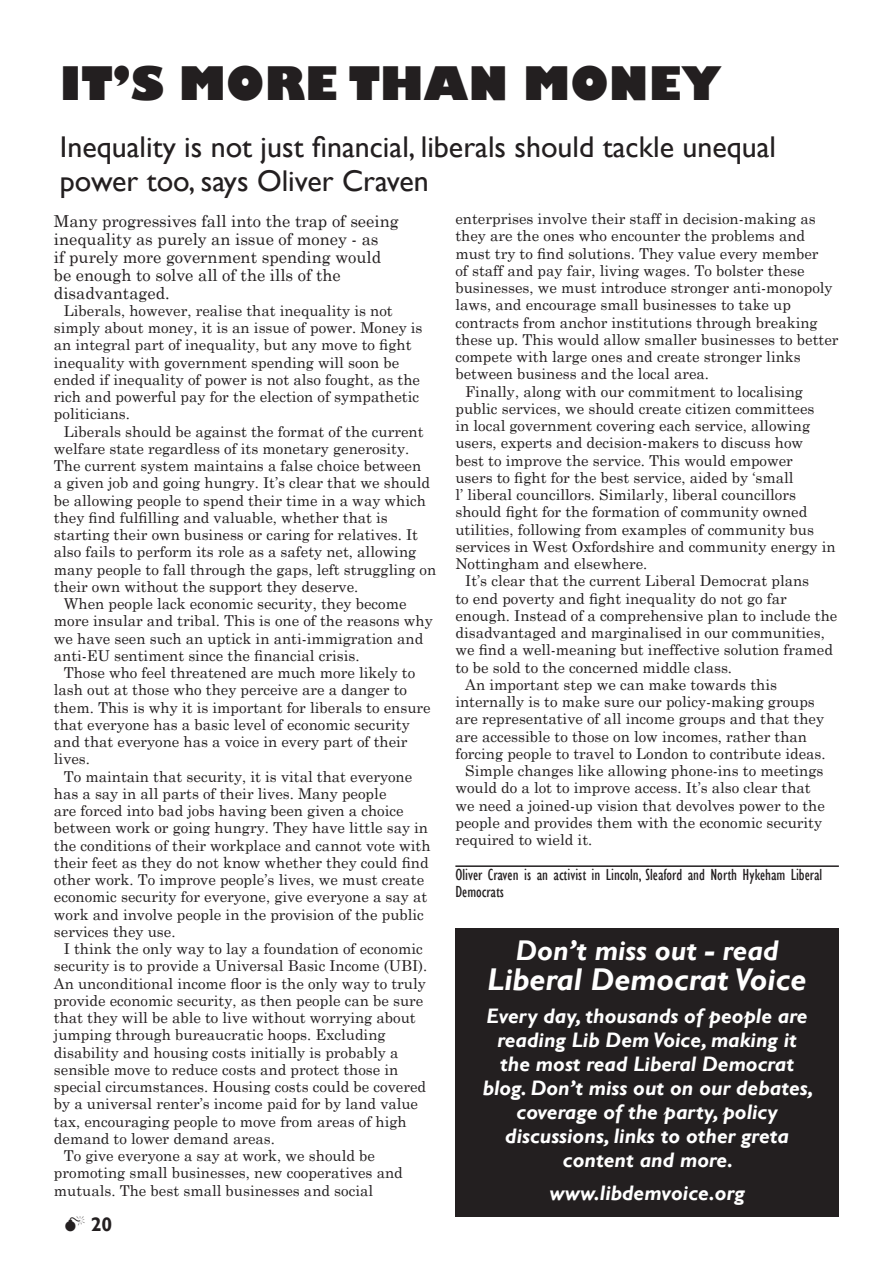
<style>
.page{position:relative;width:893px;height:1263px;background:#fff}
.page>*{position:absolute;margin:0;border:0;box-sizing:border-box;transform-origin:0 0}
.t1{font:800 45px "Gill Sans";color:#231f20}
.Lift_Out{font:italic 700 31.5px "Gill Sans";color:#fff}
.Crosshead{font:30px/34.5px "Gill Sans";color:#231f20}
.Lift_Out-2{font:italic 700 28.5px "Gill Sans";color:#fff}
.Lift_Out-3{font:italic 700 21px/24px "Gill Sans";color:#fff;text-align:center}
.t2{font:700 19.5px "Gill Sans";color:#231f20}
.First_Para{font:16.5px/18px "Century Schoolbook";color:#231f20}
.Collective{font:condensed 16.5px/17.2px "Gill Sans";color:#231f20}
.t3{font:15px/17.2px "Century Schoolbook";color:#231f20}
</style>
<div class="page">
<hr style="left:455px;top:865px;width:384px;height:2px;background:#231f20">
<div style="left:455px;top:928px;width:384px;height:288px;background:#231f20"></div>
<p class="t1" style="left:60px;top:55px;width:663px">IT’S MORE THAN MONEY</p>
<p class="Crosshead" style="left:60px;top:130px;width:718px">Inequality is not just financial, liberals should tackle unequal power too, says Oliver Craven</p>
<p class="First_Para" style="left:54px;top:210px;width:346px">Many progressives fall into the trap of seeing inequality as purely an issue of money - as<br>if purely more government spending would be enough to solve all of the ills of the disadvantaged.</p>
<p class="t3" style="left:54px;top:300px;width:370px;text-indent:10px">Liberals, however, realise that inequality is not simply about money, it is an issue of power. Money is an integral part of inequality, but any move to fight inequality with government spending will soon be ended if inequality of power is not also fought, as the rich and powerful pay for the election of sympathetic politicians.</p>
<p class="t3" style="left:54px;top:421px;width:384px;text-indent:10px">Liberals should be against the format of the current welfare state regardless of its monetary generosity.<br>The current system maintains a false choice between<br>a given job and going hungry. It’s clear that we should be allowing people to spend their time in a way which they find fulfilling and valuable, whether that is starting their own business or caring for relatives. It also fails to perform its role as a safety net, allowing many people to fall through the gaps, left struggling on their own without the support they deserve.</p>
<p class="t3" style="left:54px;top:594px;width:380px;text-indent:10px">When people lack economic security, they become more insular and tribal. This is one of the reasons why we have seen such an uptick in anti-immigration and anti-EU sentiment since the financial crisis.</p>
<p class="t3" style="left:54px;top:663px;width:378px;text-indent:10px">Those who feel threatened are much more likely to lash out at those who they perceive are a danger to them. This is why it is important for liberals to ensure that everyone has a basic level of economic security and that everyone has a voice in every part of their lives.</p>
<p class="t3" style="left:54px;top:766px;width:378px;text-indent:10px">To maintain that security, it is vital that everyone has a say in all parts of their lives. Many people<br>are forced into bad jobs having been given a choice between work or going hungry. They have little say in the conditions of their workplace and cannot vote with their feet as they do not know whether they could find other work. To improve people’s lives, we must create economic security for everyone, give everyone a say at work and involve people in the provision of the public services they use.</p>
<p class="t3" style="left:54px;top:939px;width:375px;text-indent:10px">I think the only way to lay a foundation of economic security is to provide a Universal Basic Income (UBI).<br>An unconditional income floor is the only way to truly provide economic security, as then people can be sure that they will be able to live without worrying about jumping through bureaucratic hoops. Excluding disability and housing costs initially is probably a sensible move to reduce costs and protect those in special circumstances. Housing costs could be covered by a universal renter’s income paid for by land value tax, encouraging people to move from areas of high demand to lower demand areas.</p>
<p class="t3" style="left:54px;top:1146px;width:350px;text-indent:10px">To give everyone a say at work, we should be promoting small businesses, new cooperatives and mutuals. The best small businesses and social</p>
<p class="t3" style="left:455px;top:209px;width:385px">enterprises involve their staff in decision-making as they are the ones who encounter the problems and must try to find solutions. They value every member<br>of staff and pay fair, living wages. To bolster these businesses, we must introduce stronger anti-monopoly laws, and encourage small businesses to take up contracts from anchor institutions through breaking these up. This would allow smaller businesses to better compete with large ones and create stronger links between business and the local area.</p>
<p class="t3" style="left:455px;top:381px;width:382px;text-indent:10px">Finally, along with our commitment to localising public services, we should create citizen committees<br>in local government covering each service, allowing users, experts and decision-makers to discuss how<br>best to improve the service. This would empower<br>users to fight for the best service, aided by ‘small<br>l’ liberal councillors. Similarly, liberal councillors should fight for the formation of community owned utilities, following from examples of community bus services in West Oxfordshire and community energy in Nottingham and elsewhere.</p>
<p class="t3" style="left:455px;top:571px;width:383px;text-indent:10px">It’s clear that the current Liberal Democrat plans<br>to end poverty and fight inequality do not go far enough. Instead of a comprehensive plan to include the disadvantaged and marginalised in our communities, we find a well-meaning but ineffective solution framed to be sold to the concerned middle class.</p>
<p class="t3" style="left:455px;top:674px;width:372px;text-indent:10px">An important step we can make towards this internally is to make sure our policy-making groups are representative of all income groups and that they are accessible to those on low incomes, rather than forcing people to travel to London to contribute ideas.</p>
<p class="t3" style="left:455px;top:761px;width:371px;text-indent:10px">Simple changes like allowing phone-ins to meetings would do a lot to improve access. It’s also clear that we need a joined-up vision that devolves power to the people and provides them with the economic security required to wield it.</p>
<p class="Collective" style="left:455px;top:866px;width:368px">Oliver Craven is an activist in Lincoln, Sleaford and North Hykeham Liberal<br>Democrats</p>
<p class="Lift_Out-2" style="left:516px;top:934px;width:264px">Don’t miss out - read</p>
<p class="Lift_Out" style="left:488px;top:961px;width:320px">Liberal Democrat Voice</p>
<p class="Lift_Out-3" style="left:483px;top:1005px;width:332px">Every day, thousands of people are reading Lib Dem Voice, making it the most read Liberal Democrat blog. Don’t miss out on our debates, coverage of the party, policy discussions, links to other greta content and more.</p>
<p class="Lift_Out-3" style="left:549px;top:1182px;width:197px">www.libdemvoice.org</p>
<h3 class="t2" style="left:91px;top:1213px;width:23px">20</h3>
</div>
